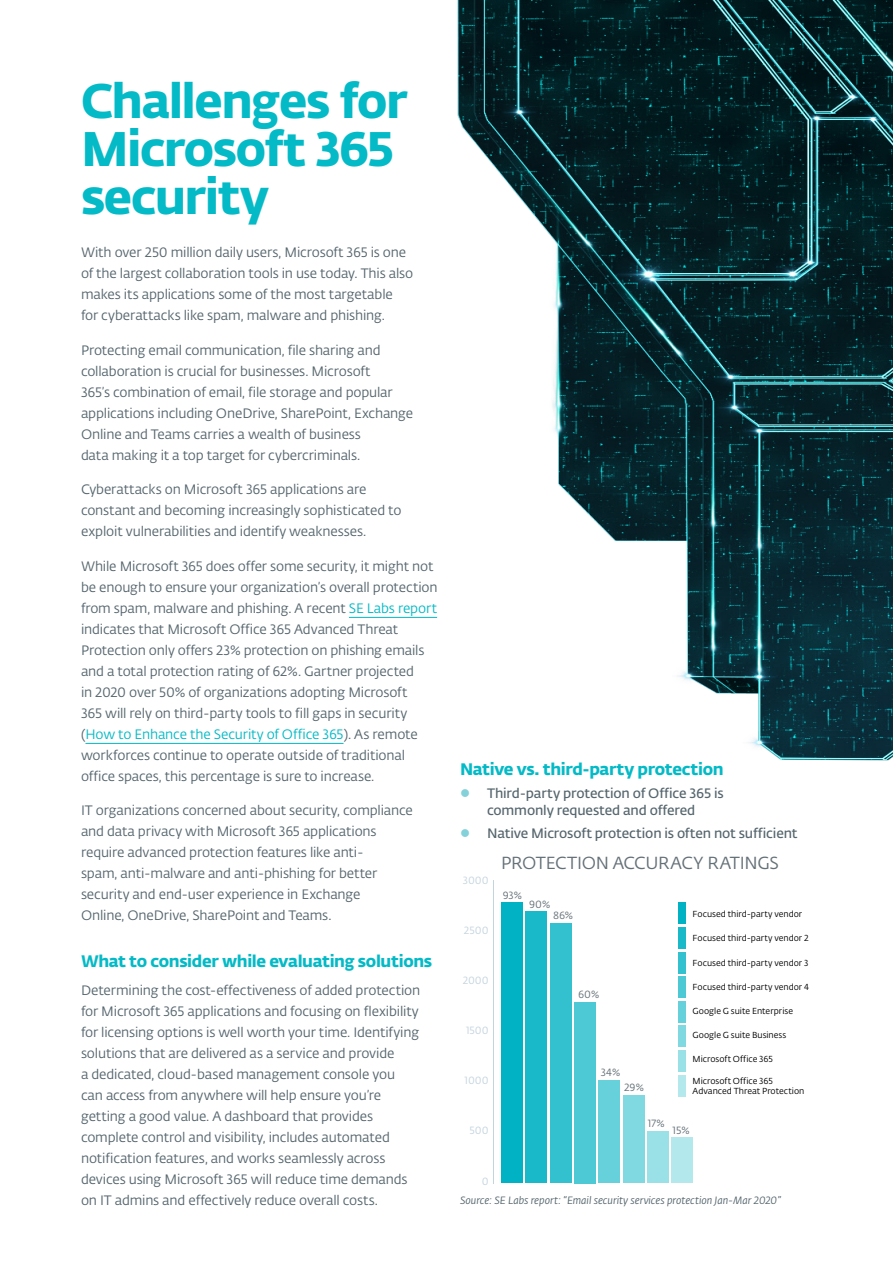
<style>
.page{position:relative;width:893px;height:1263px;background:#fff}
.page>*{position:absolute;margin:0;border:0;box-sizing:border-box;transform-origin:0 0}
.Paragraph_Style_3{font:48px/48px "Fedra Sans Alt Pro Bold LF";letter-spacing:-.03em;color:#03bac6}
.t1{font:17.25px "Fedra Sans Alt Pro Book LF";letter-spacing:-.02em;color:#647077}
.Paragraph_Style_11{font:16.5px "Fedra Sans Alt Pro Bold LF";letter-spacing:-.02em;color:#03bac6}
.Paragraph_Style_6{font:13.5px/21px "Fedra Sans Alt Pro Book LF";letter-spacing:-.01em;color:#56666e}
.t2{font:13.5px/16.5px "Fedra Sans Alt Pro Demi LF";letter-spacing:-.01em;color:#56666e}
.Paragraph_Style_10{font:10.5px "Fedra Sans Alt Pro Book Italic LF";letter-spacing:-.005em;color:#56666e}
.t3{font:10.35px "Fedra Sans Alt Pro Book LF";color:#c4d4de}
.t4{font:10.35px "Fedra Sans Alt Pro Book LF";color:#647077}
.t5{font:8.7px/10.4px "Fedra Sans Alt Pro Book LF";color:#000}
.s1{color:#03bac6}
</style>
<div class="page">
<img style="left:458px;top:0;width:435px;height:761px">
<div style="left:671px;top:1138px;width:22px;height:45px;background:#b3e8ed"></div>
<div style="left:647px;top:1132px;width:22px;height:51px;background:#9ae0e7"></div>
<div style="left:623px;top:1095px;width:22px;height:88px;background:#80d8e1"></div>
<div style="left:598px;top:1080px;width:22px;height:103px;background:#66d0db"></div>
<div style="left:574px;top:1002px;width:22px;height:181px;background:#4dc9d5"></div>
<div style="left:550px;top:923px;width:22px;height:260px;background:#33c1cf"></div>
<div style="left:525px;top:911px;width:22px;height:272px;background:#1ab9c9"></div>
<div style="left:501px;top:902px;width:22px;height:281px;background:#00b2c3"></div>
<div style="left:679px;top:1075px;width:7px;height:21px;background:#b3e8ed"></div>
<div style="left:679px;top:1050px;width:7px;height:22px;background:#9ae0e7"></div>
<div style="left:679px;top:1025px;width:7px;height:22px;background:#80d8e1"></div>
<div style="left:679px;top:1001px;width:7px;height:22px;background:#66d0db"></div>
<div style="left:679px;top:976px;width:7px;height:22px;background:#4dc9d5"></div>
<div style="left:679px;top:952px;width:7px;height:21px;background:#33c1cf"></div>
<div style="left:679px;top:927px;width:7px;height:22px;background:#1ab9c9"></div>
<div style="left:679px;top:902px;width:7px;height:22px;background:#00b2c3"></div>
<hr style="left:493px;top:880px;width:1px;height:303px;background:#c4d4de">
<hr style="left:349px;top:617px;width:88px;height:1px;background:#03bac6">
<hr style="left:85px;top:743px;width:258px;height:1px;background:#03bac6">
<p class="Paragraph_Style_3" style="left:81px;top:74px;width:328px">Challenges for<br>Microsoft 365 security</p>
<p class="Paragraph_Style_6" style="left:81px;top:242px;width:334px">With over 250 million daily users, Microsoft 365 is one of the largest collaboration tools in use today. This also makes its applications some of the most targetable for cyberattacks like spam, malware and phishing.</p>
<p class="Paragraph_Style_6" style="left:81px;top:339px;width:334px">Protecting email communication, file sharing and collaboration is crucial for businesses. Microsoft<br>365’s combination of email, file storage and popular applications including OneDrive, SharePoint, Exchange Online and Teams carries a wealth of business<br>data making it a top target for cybercriminals.</p>
<p class="Paragraph_Style_6" style="left:81px;top:479px;width:322px">Cyberattacks on Microsoft 365 applications are constant and becoming increasingly sophisticated to exploit vulnerabilities and identify weaknesses.</p>
<p class="Paragraph_Style_6" style="left:81px;top:555px;width:358px">While Microsoft 365 does offer some security, it might not be enough to ensure your organization’s overall protection from spam, malware and phishing. A recent <span class="s1">SE Labs report </span>indicates that Microsoft Office 365 Advanced Threat Protection only offers 23% protection on phishing emails and a total protection rating of 62%. Gartner projected<br>in 2020 over 50% of organizations adopting Microsoft<br>365 will rely on third-party tools to fill gaps in security (<span class="s1">How to Enhance the Security of Office 365</span>). As remote workforces continue to operate outside of traditional office spaces, this percentage is sure to increase.</p>
<p class="Paragraph_Style_6" style="left:81px;top:800px;width:333px">IT organizations concerned about security, compliance and data privacy with Microsoft 365 applications require advanced protection features like anti-<br>spam, anti-malware and anti-phishing for better security and end-user experience in Exchange<br>Online, OneDrive, SharePoint and Teams.</p>
<p class="Paragraph_Style_11" style="left:81px;top:948px;width:353px">What to consider while evaluating solutions</p>
<p class="Paragraph_Style_6" style="left:81px;top:979px;width:341px">Determining the cost-effectiveness of added protection for Microsoft 365 applications and focusing on flexibility for licensing options is well worth your time. Identifying solutions that are delivered as a service and provide<br>a dedicated, cloud-based management console you can access from anywhere will help ensure you’re getting a good value. A dashboard that provides complete control and visibility, includes automated notification features, and works seamlessly across devices using Microsoft 365 will reduce time demands on IT admins and effectively reduce overall costs.</p>
<p class="Paragraph_Style_11" style="left:460px;top:756px;width:265px">Native vs. third-party protection</p>
<p class="t2" style="left:487px;top:784px;width:238px">Third-party protection of Office 365 is commonly requested and offered</p>
<p class="t2" style="left:487px;top:824px;width:312px">Native Microsoft protection is often not sufficient</p>
<p class="t3" style="left:463px;top:873px;width:27px">3000</p>
<p class="t3" style="left:464px;top:923px;width:26px">2500</p>
<p class="t3" style="left:463px;top:973px;width:27px">2000</p>
<p class="t3" style="left:466px;top:1023px;width:24px">1500</p>
<p class="t3" style="left:464px;top:1073px;width:26px">1000</p>
<p class="t3" style="left:470px;top:1123px;width:21px">500</p>
<p class="t1" style="left:501px;top:851px;width:279px">PROTECTION ACCURACY RATINGS</p>
<p class="t4" style="left:503px;top:888px;width:21px">93%</p>
<p class="t4" style="left:529px;top:897px;width:23px">90%</p>
<p class="t4" style="left:553px;top:908px;width:22px">86%</p>
<p class="t4" style="left:578px;top:987px;width:23px">60%</p>
<p class="t4" style="left:601px;top:1065px;width:21px">34%</p>
<p class="t4" style="left:624px;top:1080px;width:21px">29%</p>
<p class="t5" style="left:693px;top:909px;width:111px">Focused third-party vendor</p>
<p class="t5" style="left:693px;top:933px;width:118px">Focused third-party vendor 2</p>
<p class="t5" style="left:693px;top:957px;width:117px">Focused third-party vendor 3</p>
<p class="t5" style="left:693px;top:981px;width:118px">Focused third-party vendor 4</p>
<p class="t5" style="left:693px;top:1005px;width:102px">Google G suite Enterprise</p>
<p class="t5" style="left:693px;top:1030px;width:95px">Google G suite Business</p>
<p class="t5" style="left:693px;top:1054px;width:82px">Microsoft Office 365</p>
<p class="t5" style="left:693px;top:1075px;width:113px">Microsoft Office 365<br>Advanced Threat Protection</p>
<p class="t4" style="left:648px;top:1116px;width:18px">17%</p>
<p class="t4" style="left:672px;top:1123px;width:19px">15%</p>
<p class="t3" style="left:482px;top:1174px;width:8px">0</p>
<p class="Paragraph_Style_10" style="left:460px;top:1193px;width:322px">Source: SE Labs report: “Email security services protection Jan-Mar 2020”</p>
</div>
